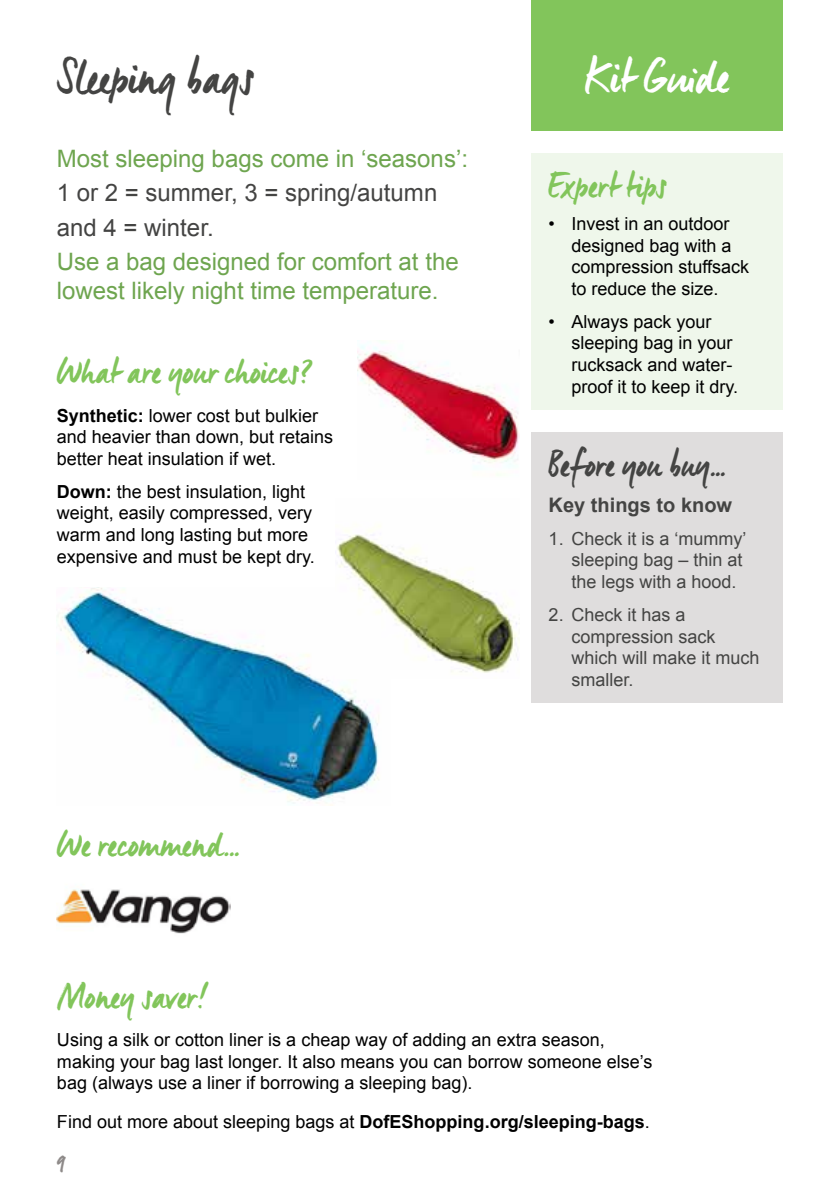
<style>
.page{position:relative;width:840px;height:1191px;background:#fff}
.page>*{position:absolute;margin:0;border:0;box-sizing:border-box;transform-origin:0 0}
.t1{font:48px "Manus";color:#444443}
.t2{font:48px "Manus";letter-spacing:.005em;color:#fff}
.t3{font:36px "Manus";color:#82c55b}
.t4{font:36px "Manus";color:#444443}
.t5{font:24px/28.8px "Arial";color:#6ea54f}
.t6{font:24px/34.4px "Arial";color:#444443}
.t7{font:24px "Manus";color:#8e8a89}
.t8{font:700 20px "Arial";color:#444443}
.t9{font:18px/21.6px "Arial";color:#000}
.t10{font:18px/21.6px "Arial";color:#444443}
.s1{font-weight:700}
</style>
<div class="page">
<div style="left:531px;top:153px;width:251px;height:257px;background:#eff7eb"></div>
<div style="left:531px;top:432px;width:251px;height:270px;background:#dfdddd"></div>
<div style="left:531px;top:0;width:251px;height:130px;background:#82c55b"></div>
<img style="left:57px;top:889px;width:173px;height:45px">
<img style="left:357px;top:340px;width:162px;height:136px">
<img style="left:57px;top:587px;width:322px;height:218px">
<img style="left:336px;top:525px;width:182px;height:153px">
<h1 class="t1" style="left:57px;top:48px;width:199px">Sleeping bags</h1>
<h3 class="t5" style="left:57px;top:144px;width:412px">Most sleeping bags come in ‘seasons’:</h3>
<h3 class="t6" style="left:57px;top:176px;width:382px">1 or 2 = summer, 3 = spring/autumn and 4 = winter.</h3>
<h3 class="t5" style="left:57px;top:248px;width:403px">Use a bag designed for comfort at the lowest likely night time temperature.</h3>
<h2 class="t3" style="left:57px;top:349px;width:259px">What are your choices?</h2>
<p class="t9" style="left:57px;top:404px;width:278px"><span class="s1">Synthetic:</span> lower cost but bulkier and heavier than down, but retains better heat insulation if wet.</p>
<p class="t9" style="left:57px;top:481px;width:259px"><span class="s1">Down:</span> the best insulation, light weight, easily compressed, very warm and long lasting but more expensive and must be kept dry.</p>
<h2 class="t3" style="left:57px;top:822px;width:184px">We recommend...</h2>
<h1 class="t2" style="left:585px;top:47px;width:146px">Kit Guide</h1>
<h2 class="t3" style="left:548px;top:164px;width:120px">Expert tips</h2>
<p class="t9" style="left:571px;top:213px;width:179px;text-indent:-23px">• Invest in an outdoor designed bag with a compression stuffsack to reduce the size.</p>
<p class="t9" style="left:571px;top:311px;width:168px;text-indent:-23px">• Always pack your sleeping bag in your rucksack and water&shy;proof it to keep it dry.</p>
<h2 class="t4" style="left:548px;top:443px;width:178px">Before you buy...</h2>
<p class="t8" style="left:548px;top:491px;width:185px">Key things to know</p>
<p class="t10" style="left:571px;top:528px;width:177px;text-indent:-23px">1. Check it is a ‘mummy’ sleeping bag – thin at the legs with a hood.</p>
<p class="t10" style="left:571px;top:604px;width:190px;text-indent:-23px">2. Check it has a compression sack which will make it much smaller.</p>
<h2 class="t3" style="left:57px;top:974px;width:150px">Money saver!</h2>
<p class="t9" style="left:57px;top:1029px;width:596px">Using a silk or cotton liner is a cheap way of adding an extra season, making your bag last longer. It also means you can borrow someone else’s bag (always use a liner if borrowing a sleeping bag).</p>
<p class="t9" style="left:57px;top:1111px;width:594px">Find out more about sleeping bags at <span class="s1">DofEShopping.org/sleeping-bags</span>.</p>
<h3 class="t7" style="left:57px;top:1144px;width:11px">9</h3>
</div>
